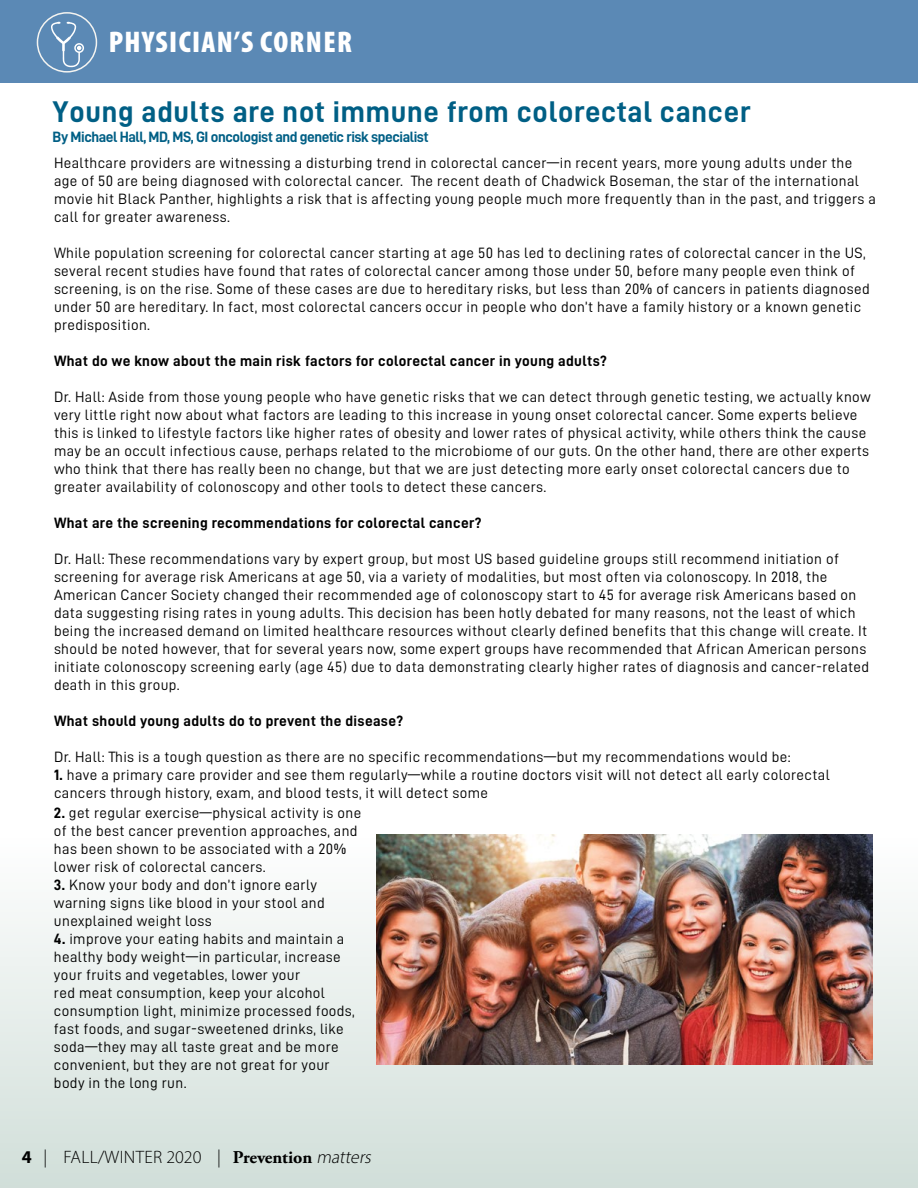
<style>
.page{position:relative;width:918px;height:1188px;background:#fff}
.page>*{position:absolute;margin:0;border:0;box-sizing:border-box;transform-origin:0 0}
.t1{font:30px "D DIN Bold";letter-spacing:.025em;color:#005f85}
.t2{font:900 condensed 30px "Myriad Pro";letter-spacing:.045em;color:#fff}
.t3{font:300 18px "Myriad Pro";letter-spacing:.02em;color:#000}
.t4{font:15px/18px "D DIN";letter-spacing:.025em;color:#000}
.t5{font:15px "D DIN Bold";letter-spacing:.025em;color:#000}
.t6{font:15px "D DIN Bold";letter-spacing:-.03em;color:#005f85}
.s1{font-family:"D DIN Bold"}
.s2{font-weight:700}
.s3{font-family:"Adobe Garamond Pro";font-weight:700}
.s4{font-style:italic}
</style>
<div class="page">
<div style="left:0;top:443px;width:918px;height:745px;background:linear-gradient(to bottom,#fff,#dde7e3)"></div>
<div style="left:0;top:0;width:918px;height:82px;background:#5b89b5"></div>
<img style="left:377px;top:834px;width:496px;height:230px">
<svg style="left:51px;top:22px;width:33px;height:45px"></svg>
<div style="left:37px;top:12px;width:60px;height:61px;border:2px solid #f4f4f1;border-radius:50%"></div>
<h1 class="t2" style="left:109px;top:23px;width:245px">PHYSICIAN’S CORNER</h1>
<h1 class="t1" style="left:53px;top:95px;width:700px">Young adults are not immune from colorectal cancer</h1>
<p class="t6" style="left:53px;top:128px;width:378px">By Michael Hall, MD, MS, GI oncologist and genetic risk specialist</p>
<p class="t4" style="left:54px;top:154px;width:824px">Healthcare providers are witnessing a disturbing trend in colorectal cancer—in recent years, more young adults under the age of 50 are being diagnosed with colorectal cancer. The recent death of Chadwick Boseman, the star of the international movie hit Black Panther, highlights a risk that is affecting young people much more frequently than in the past, and triggers a call for greater awareness.</p>
<p class="t4" style="left:54px;top:244px;width:817px">While population screening for colorectal cancer starting at age 50 has led to declining rates of colorectal cancer in the US, several recent studies have found that rates of colorectal cancer among those under 50, before many people even think of screening, is on the rise. Some of these cases are due to hereditary risks, but less than 20% of cancers in patients diagnosed under 50 are hereditary. In fact, most colorectal cancers occur in people who don’t have a family history or a known genetic predisposition.</p>
<p class="t5" style="left:54px;top:353px;width:554px">What do we know about the main risk factors for colorectal cancer in young adults?</p>
<p class="t4" style="left:54px;top:388px;width:818px">Dr. Hall: Aside from those young people who have genetic risks that we can detect through genetic testing, we actually know very little right now about what factors are leading to this increase in young onset colorectal cancer. Some experts believe this is linked to lifestyle factors like higher rates of obesity and lower rates of physical activity, while others think the cause may be an occult infectious cause, perhaps related to the microbiome of our guts. On the other hand, there are other experts who think that there has really been no change, but that we are just detecting more early onset colorectal cancers due to greater availability of colonoscopy and other tools to detect these cancers.</p>
<p class="t5" style="left:54px;top:515px;width:429px">What are the screening recommendations for colorectal cancer?</p>
<p class="t4" style="left:54px;top:550px;width:817px">Dr. Hall: These recommendations vary by expert group, but most US based guideline groups still recommend initiation of screening for average risk Americans at age 50, via a variety of modalities, but most often via colonoscopy. In 2018, the American Cancer Society changed their recommended age of colonoscopy start to 45 for average risk Americans based on data suggesting rising rates in young adults. This decision has been hotly debated for many reasons, not the least of which being the increased demand on limited healthcare resources without clearly defined benefits that this change will create. It should be noted however, that for several years now, some expert groups have recommended that African American persons initiate colonoscopy screening early (age 45) due to data demonstrating clearly higher rates of diagnosis and cancer-related death in this group.</p>
<p class="t5" style="left:54px;top:713px;width:351px">What should young adults do to prevent the disease?</p>
<p class="t4" style="left:54px;top:748px;width:738px">Dr. Hall: This is a tough question as there are no specific recommendations—but my recommendations would be:</p>
<p class="t4" style="left:54px;top:766px;width:777px"><span class="s1">1.</span> have a primary care provider and see them regularly—while a routine doctors visit will not detect all early colorectal cancers through history, exam, and blood tests, it will detect some</p>
<p class="t4" style="left:54px;top:804px;width:309px"><span class="s1">2.</span> get regular exercise—physical activity is one of the best cancer prevention approaches, and has been shown to be associated with a 20% lower risk of colorectal cancers.</p>
<p class="t4" style="left:54px;top:876px;width:272px"><span class="s1">3.</span> Know your body and don’t ignore early warning signs like blood in your stool and unexplained weight loss</p>
<p class="t4" style="left:54px;top:930px;width:302px"><span class="s1">4.</span> improve your eating habits and maintain a healthy body weight—in particular, increase your fruits and vegetables, lower your<br>red meat consumption, keep your alcohol consumption light, minimize processed foods, fast foods, and sugar-sweetened drinks, like soda—they may all taste great and be more convenient, but they are not great for your body in the long run.</p>
<p class="t3" style="left:22px;top:1146px;width:354px"><span class="s2">4</span> | FALL/WINTER 2020 | <span class="s3">Prevention</span> <span class="s4">matters</span></p>
</div>
